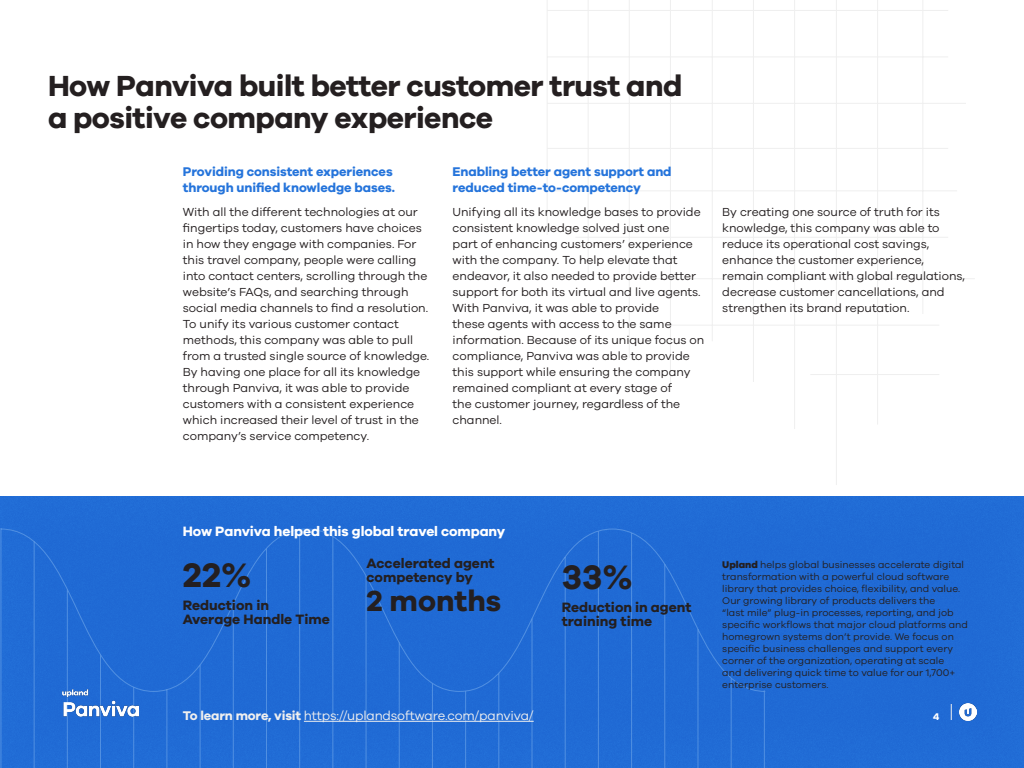
<style>
.page{position:relative;width:1024px;height:768px;background:#fff}
.page>*{position:absolute;margin:0;border:0;box-sizing:border-box;transform-origin:0 0}
.Stat_Detail{font:700 35px "Galano Grotesque";color:#241f20}
.H1_-_Page_Headlines{font:700 30px/32px "Galano Grotesque";letter-spacing:-.02em;color:#241f20}
.Stat_Detail-2{font:700 29.9px "Galano Grotesque";color:#241f20}
.Stat_Detail-3{font:700 14px/14px "Galano Grotesque";color:#241f20}
.H2_-_Subheads{font:700 14px "Galano Grotesque";letter-spacing:-.005em;color:#fff}
.H2_-_Subheads-2{font:700 13px/16px "Galano Grotesque";letter-spacing:-.005em;color:#2574db}
.t1{font:13px "Galano Grotesque";letter-spacing:-.01em;color:#efefef}
.P_-_Paragraph{font:12px/16px "Galano Grotesque";color:#241f20}
.Caption_-_P{font:10px/12px "Galano Grotesque";color:#241f20}
.t2{font:700 10px "Galano Grotesque";color:#fff}
.s1{font-weight:800}
.s2{font-weight:700}
</style>
<div class="page">
<div style="left:0;top:495px;width:1024px;height:273px;background:#206bd5"></div>
<hr style="left:547px;top:0;width:1px;height:235px;background:#efefef">
<hr style="left:547px;top:0;width:165px;height:1px;background:#efefef">
<hr style="left:547px;top:10px;width:401px;height:1px;background:#efefef">
<hr style="left:547px;top:56px;width:401px;height:1px;background:#efefef">
<hr style="left:547px;top:190px;width:410px;height:1px;background:#efefef">
<hr style="left:575px;top:237px;width:373px;height:1px;background:#efefef">
<hr style="left:620px;top:278px;width:355px;height:1px;background:#efefef">
<hr style="left:670px;top:325px;width:269px;height:1px;background:#efefef">
<hr style="left:810px;top:374px;width:129px;height:1px;background:#efefef">
<hr style="left:547px;top:103px;width:419px;height:1px;background:#efefef">
<hr style="left:547px;top:148px;width:401px;height:1px;background:#efefef">
<hr style="left:588px;top:0;width:1px;height:280px;background:#efefef">
<hr style="left:629px;top:0;width:1px;height:358px;background:#efefef">
<hr style="left:670px;top:0;width:1px;height:387px;background:#efefef">
<hr style="left:712px;top:0;width:1px;height:341px;background:#efefef">
<hr style="left:753px;top:0;width:1px;height:382px;background:#efefef">
<hr style="left:794px;top:0;width:1px;height:429px;background:#efefef">
<hr style="left:836px;top:0;width:1px;height:485px;background:#efefef">
<hr style="left:877px;top:0;width:1px;height:425px;background:#efefef">
<hr style="left:922px;top:0;width:1px;height:314px;background:#efefef">
<svg style="left:0;top:528px;width:766px;height:240px"></svg>
<hr style="left:304px;top:721px;width:230px;height:1px;background:#efefef">
<img style="left:959px;top:704px;width:17px;height:17px">
<svg style="left:951px;top:704px;width:1px;height:16px"></svg>
<img style="left:63px;top:690px;width:75px;height:31px">
<p class="H1_-_Page_Headlines" style="left:48px;top:69px;width:636px">How Panviva built better customer trust and a positive company experience</p>
<p class="H2_-_Subheads-2" style="left:183px;top:163px;width:214px">Providing consistent experiences through unified knowledge bases.</p>
<p class="P_-_Paragraph" style="left:183px;top:204px;width:248px">With all the different technologies at our fingertips today, customers have choices in how they engage with companies. For this travel company, people were calling into contact centers, scrolling through the website’s FAQs, and searching through social media channels to find a resolution.<br>To unify its various customer contact methods, this company was able to pull from a trusted single source of knowledge.<br>By having one place for all its knowledge through Panviva, it was able to provide customers with a consistent experience which increased their level of trust in the company’s service competency.</p>
<p class="H2_-_Subheads-2" style="left:453px;top:163px;width:221px">Enabling better agent support and reduced time-to-competency</p>
<p class="P_-_Paragraph" style="left:453px;top:204px;width:253px">Unifying all its knowledge bases to provide consistent knowledge solved just one<br>part of enhancing customers’ experience with the company. To help elevate that endeavor, it also needed to provide better support for both its virtual and live agents.<br>With Panviva, it was able to provide<br>these agents with access to the same information. Because of its unique focus on compliance, Panviva was able to provide this support while ensuring the company remained compliant at every stage of<br>the customer journey, regardless of the channel.</p>
<p class="P_-_Paragraph" style="left:722px;top:204px;width:244px">By creating one source of truth for its knowledge, this company was able to reduce its operational cost savings, enhance the customer experience, remain compliant with global regulations, decrease customer cancellations, and strengthen its brand reputation.</p>
<p class="H2_-_Subheads" style="left:183px;top:523px;width:324px">How Panviva helped this global travel company</p>
<p class="Stat_Detail" style="left:183px;top:554px;width:70px">22%</p>
<p class="Stat_Detail-3" style="left:183px;top:598px;width:149px">Reduction in<br>Average Handle Time</p>
<p class="Stat_Detail-3" style="left:366px;top:556px;width:130px">Accelerated agent competency by</p>
<p class="Stat_Detail-2" style="left:366px;top:583px;width:136px">2 months</p>
<p class="Stat_Detail" style="left:562px;top:555px;width:72px">33%</p>
<p class="Stat_Detail-3" style="left:562px;top:600px;width:131px">Reduction in agent training time</p>
<p class="Caption_-_P" style="left:722px;top:558px;width:247px"><span class="s1">Upland</span> helps global businesses accelerate digital transformation with a powerful cloud software library that provides choice, flexibility, and value.<br>Our growing library of products delivers the<br>“last mile” plug-in processes, reporting, and job specific workflows that major cloud platforms and homegrown systems don’t provide. We focus on specific business challenges and support every corner of the organization, operating at scale<br>and delivering quick time to value for our 1,700+ enterprise customers.</p>
<p class="t1" style="left:183px;top:708px;width:352px"><span class="s2">To learn more, visit</span> https://uplandsoftware.com/panviva/</p>
<p class="t2" style="left:933px;top:710px;width:8px">4</p>
</div>
